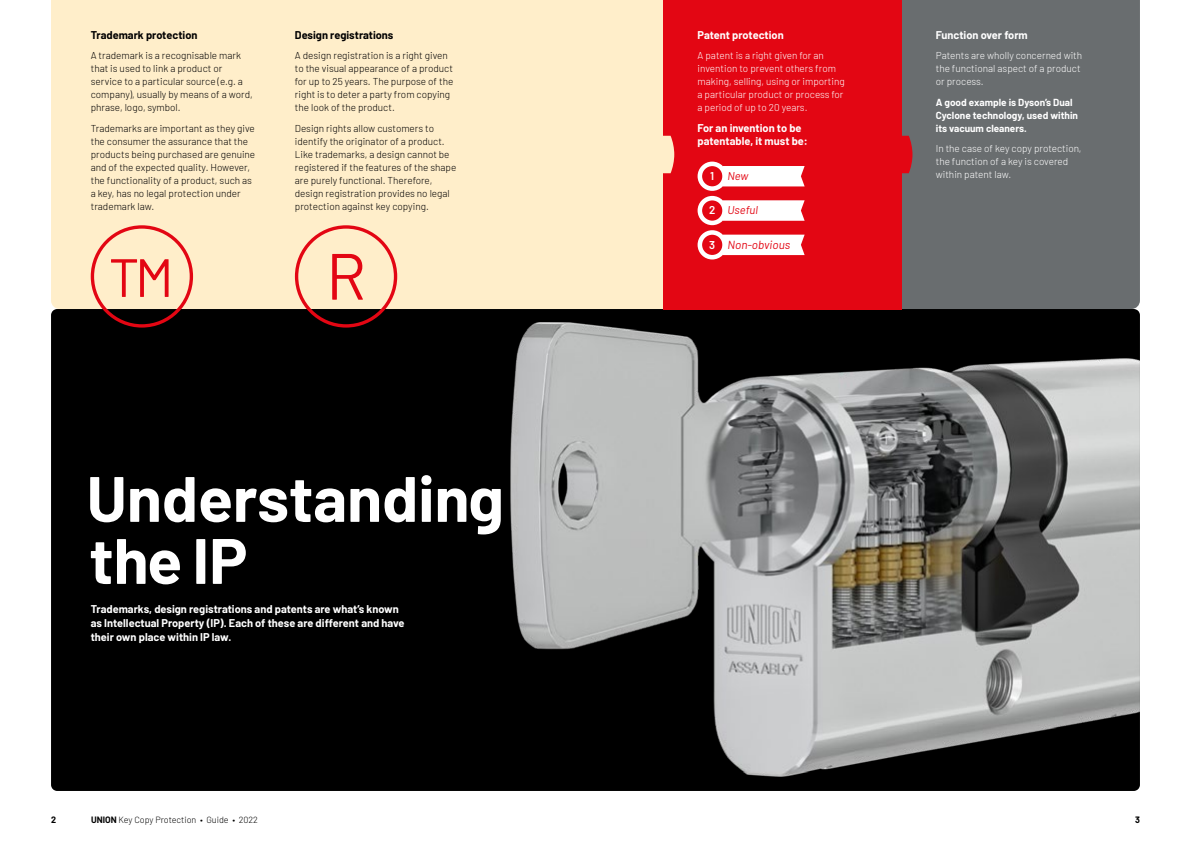
<style>
.page{position:relative;width:1191px;height:842px;background:#fff}
.page>*{position:absolute;margin:0;border:0;box-sizing:border-box;transform-origin:0 0}
.t1{font:65.3px "Barlow";color:#e30613}
.t2{font:700 64px/62px "Barlow";color:#fff}
.t3{font:53.9px "Barlow";color:#e30613}
.t4{font:italic 11.7px "Barlow";color:#e30613}
.t5{font:italic 11.3px "Barlow";color:#e30613}
.t6{font:700 11px/14px "Barlow";color:#fff}
.t7{font:700 11px "Barlow";color:#000}
.t8{font:300 10px/13px "Barlow";color:#000}
.t9{font:300 10px/13px "Barlow";color:#fff}
.t10{font:700 10px/13px "Barlow";color:#fff}
.t11{font:300 9px "Barlow";color:#000}
.t12{font:700 9px "Barlow";color:#000}
.s1{font-weight:600;font-style:normal;color:#fff}
.s2{font-weight:600;font-style:normal;font-size:11.3px;color:#fff}
.s3{font-weight:700}
</style>
<div class="page">
<div style="left:51px;top:309px;width:1089px;height:482px;background:#000;border-radius:6px"></div>
<img style="left:510px;top:309px;width:630px;height:482px">
<div style="left:901px;top:0;width:239px;height:309px;background:#696d6f"></div>
<div style="left:51px;top:0;width:612px;height:309px;background:#ffeeca"></div>
<div style="left:663px;top:0;width:238px;height:309px;background:#e30613"></div>
<svg style="left:653px;top:136px;width:21px;height:37px"></svg>
<svg style="left:901px;top:136px;width:11px;height:37px"></svg>
<div style="left:91px;top:225px;width:102px;height:103px;border:3px solid #e30613;border-radius:50%"></div>
<div style="left:295px;top:225px;width:102px;height:103px;border:3px solid #e30613;border-radius:50%"></div>
<div style="left:697px;top:230px;width:30px;height:29px;border:5px solid #fff;border-radius:50%"></div>
<div style="left:723px;top:235px;width:81px;height:20px;background:#fff"></div>
<svg style="left:723px;top:200px;width:81px;height:21px;background:#fdf4f4"></svg>
<div style="left:697px;top:196px;width:30px;height:29px;border:5px solid #fff;border-radius:50%"></div>
<div style="left:723px;top:166px;width:81px;height:20px;background:#fff"></div>
<div style="left:697px;top:162px;width:30px;height:29px;border:5px solid #fff;border-radius:50%"></div>
<p class="t7" style="left:91px;top:27px;width:108px">Trademark protection</p>
<p class="t8" style="left:91px;top:49px;width:164px">A trademark is a recognisable mark that is used to link a product or service to a particular source (e.g. a company), usually by means of a word, phrase, logo, symbol.</p>
<p class="t8" style="left:91px;top:121px;width:166px">Trademarks are important as they give the consumer the assurance that the products being purchased are genuine and of the expected quality. However, the functionality of a product, such as a key, has no legal protection under trademark law.</p>
<p class="t7" style="left:295px;top:27px;width:100px">Design registrations</p>
<p class="t8" style="left:295px;top:49px;width:160px">A design registration is a right given to the visual appearance of a product for up to 25 years. The purpose of the right is to deter a party from copying the look of the product.</p>
<p class="t8" style="left:295px;top:121px;width:163px">Design rights allow customers to identify the originator of a product.<br>Like trademarks, a design cannot be registered if the features of the shape are purely functional. Therefore, design registration provides no legal protection against key copying.</p>
<h3 class="t3" style="left:109px;top:238px;width:66px">TM</h3>
<h1 class="t1" style="left:326px;top:229px;width:41px">R</h1>
<h2 class="t2" style="left:87px;top:463px;width:419px">Understanding the IP</h2>
<p class="t6" style="left:91px;top:602px;width:315px">Trademarks, design registrations and patents are what’s known as Intellectual Property (IP). Each of these are different and have their own place within IP law.</p>
<p class="t6" style="left:697px;top:28px;width:88px">Patent protection</p>
<p class="t9" style="left:697px;top:49px;width:149px">A patent is a right given for an invention to prevent others from making, selling, using or importing a particular product or process for a period of up to 20 years.</p>
<p class="t6" style="left:697px;top:120px;width:112px;line-height:13.2px">For an invention to be patentable, it must be:</p>
<p class="t5" style="left:710px;top:168px;width:40px"><span class="s1">1</span> New</p>
<p class="t5" style="left:709px;top:202px;width:50px"><span class="s1">2</span> Useful</p>
<p class="t4" style="left:709px;top:236px;width:82px"><span class="s2">3</span> Non-obvious</p>
<p class="t6" style="left:935px;top:28px;width:94px">Function over form</p>
<p class="t9" style="left:935px;top:49px;width:148px">Patents are wholly concerned with the functional aspect of a product or process.</p>
<p class="t10" style="left:935px;top:95px;width:144px">A good example is Dyson’s Dual<br>Cyclone technology, used within its vacuum cleaners.</p>
<p class="t9" style="left:935px;top:141px;width:147px">In the case of key copy protection, the function of a key is covered within patent law.</p>
<p class="t12" style="left:51px;top:813px;width:7px">2</p>
<p class="t11" style="left:91px;top:813px;width:168px"><span class="s3">UNION</span> Key Copy Protection • Guide • 2022</p>
<p class="t12" style="left:1135px;top:813px;width:6px">3</p>
</div>
